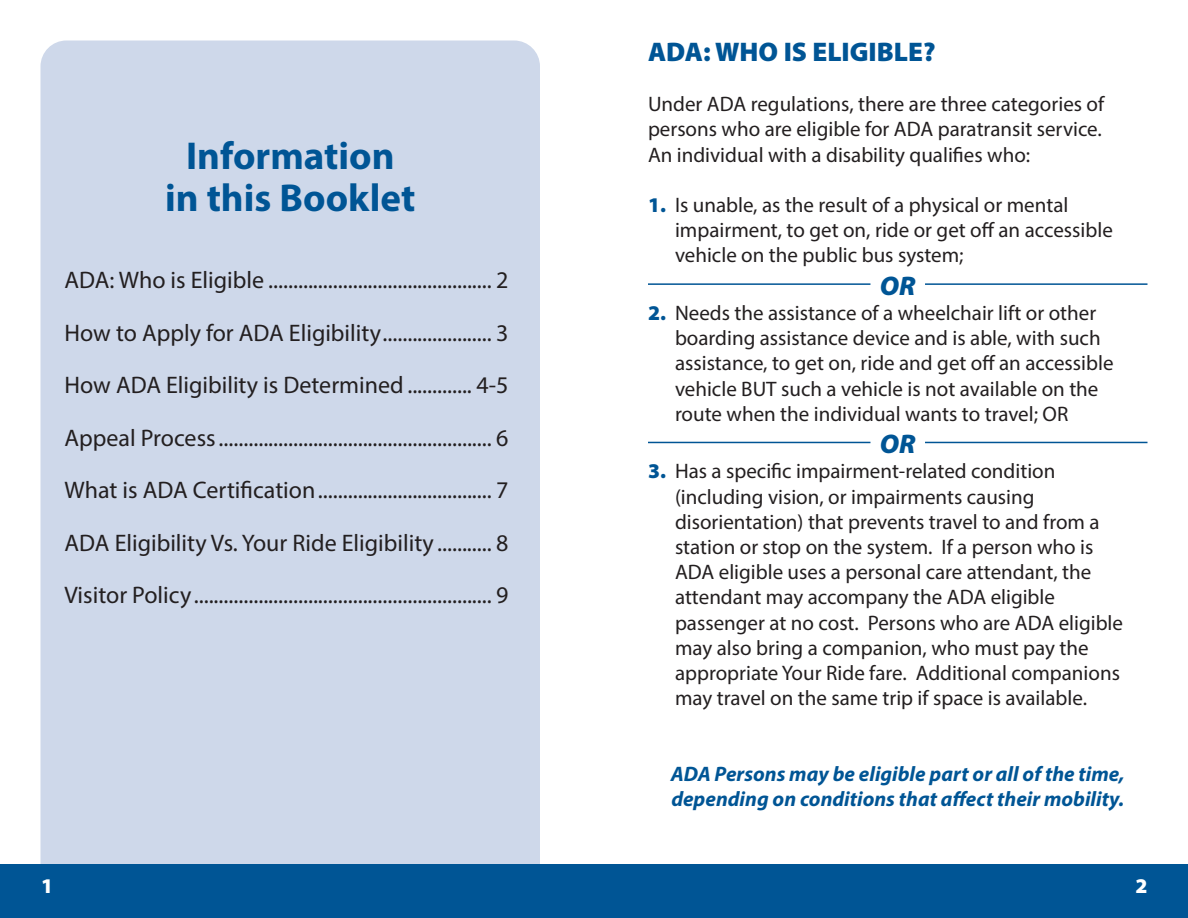
<style>
.page{position:relative;width:1188px;height:918px;background:#fff}
.page>*{position:absolute;margin:0;border:0;box-sizing:border-box;transform-origin:0 0}
.t1{font:700 39px/42px "Myriad Pro";color:#005595;text-align:center}
.t2{font:900 27px "Myriad Pro";color:#005595}
.t3{font:italic 900 27px "Myriad Pro";color:#005595}
.t4{font:24px/52.5px "Myriad Pro";color:#231f20;text-align:justify}
.t5{font:21px/25.2px "Myriad Pro";color:#231f20}
.t6{font:italic 700 21px/25.2px "Myriad Pro";color:#005595}
.t7{font:900 21px "Myriad Pro";color:#fff}
.s1{font-weight:900;color:#005595}
</style>
<div class="page">
<div style="left:40px;top:40px;width:500px;height:852px;background:#ced8ea;border-radius:26px"></div>
<hr style="left:648px;top:283px;width:222px;height:2px;background:#005595">
<hr style="left:925px;top:283px;width:223px;height:2px;background:#005595">
<hr style="left:648px;top:442px;width:222px;height:1px;background:#005595">
<hr style="left:925px;top:442px;width:223px;height:1px;background:#005595">
<div style="left:0;top:864px;width:594px;height:54px;background:#005595"></div>
<div style="left:594px;top:864px;width:594px;height:54px;background:#005595"></div>
<h1 class="t1" style="left:165px;top:133px;width:252px">Information in this Booklet</h1>
<p class="t4" style="left:65px;top:254px;width:446px">ADA: Who is Eligible ............................................. 2<br>How to Apply for ADA Eligibility...................... 3<br>How ADA Eligibility is Determined ............. 4-5<br>Appeal Process....................................................... 6<br>What is ADA Certification................................... 7<br>ADA Eligibility Vs. Your Ride Eligibility ........... 8<br>Visitor Policy............................................................ 9</p>
<p class="t2" style="left:648px;top:34px;width:289px">ADA: WHO IS ELIGIBLE?</p>
<p class="t5" style="left:648px;top:91px;width:458px;text-align:justify">Under ADA regulations, there are three categories of persons who are eligible for ADA paratransit service.<br>An individual with a disability qualifies who:</p>
<p class="t5" style="left:675px;top:192px;width:439px;text-indent:-27px"><span class="s1">1.</span> Is unable, as the result of a physical or mental impairment, to get on, ride or get off an accessible vehicle on the public bus system;</p>
<p class="t3" style="left:880px;top:268px;width:37px">OR</p>
<p class="t5" style="left:675px;top:300px;width:440px;text-indent:-27px"><span class="s1">2.</span> Needs the assistance of a wheelchair lift or other boarding assistance device and is able, with such assistance, to get on, ride and get off an accessible vehicle BUT such a vehicle is not available on the route when the individual wants to travel; OR</p>
<p class="t3" style="left:880px;top:426px;width:37px">OR</p>
<p class="t5" style="left:675px;top:458px;width:450px;text-indent:-27px"><span class="s1">3.</span> Has a specific impairment-related condition (including vision, or impairments causing disorientation) that prevents travel to and from a station or stop on the system. If a person who is ADA eligible uses a personal care attendant, the attendant may accompany the ADA eligible passenger at no cost. Persons who are ADA eligible may also bring a companion, who must pay the appropriate Your Ride fare. Additional companions may travel on the same trip if space is available.</p>
<p class="t6" style="left:671px;top:760px;width:455px">ADA Persons may be eligible part or all of the time, depending on conditions that affect their mobility.</p>
<p class="t7" style="left:41px;top:872px;width:14px">1</p>
<p class="t7" style="left:1135px;top:872px;width:14px">2</p>
</div>
